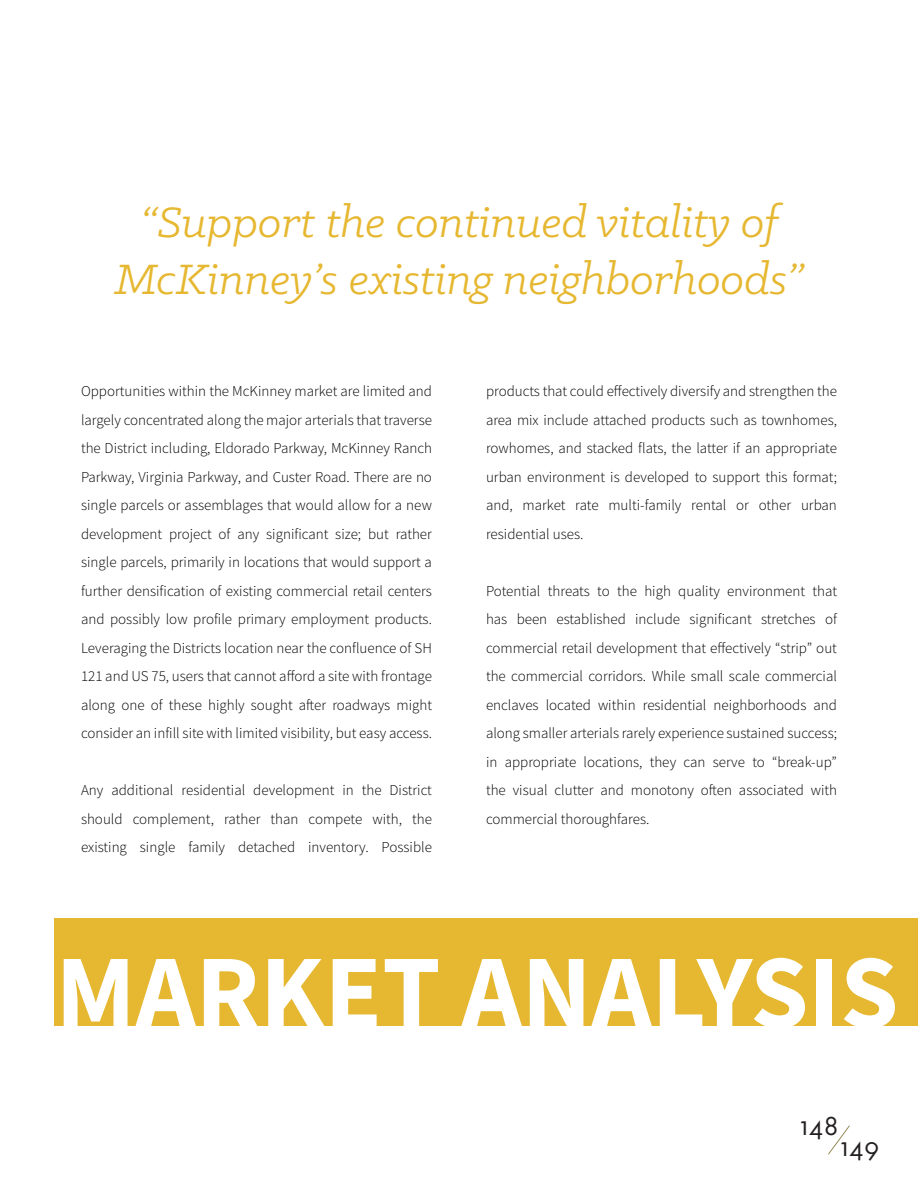
<style>
.page{position:relative;width:918px;height:1188px;background:#fff}
.page>*{position:absolute;margin:0;border:0;box-sizing:border-box;transform-origin:0 0}
.t1{font:700 105px "Source Sans Pro";color:#fff}
.t2{font:italic 48px/57.6px "Klinic Slab";color:#e6b730;text-align:center}
.t3{font:27px "Futura SCTOT";letter-spacing:-.01em;color:#231f20}
.t4{font:300 15px/28.5px "Source Sans Pro";color:#000;text-align:justify}
</style>
<div class="page">
<div style="left:54px;top:918px;width:864px;height:108px;background:#e6b730"></div>
<svg style="left:828px;top:1125px;width:22px;height:30px"></svg>
<p class="t2" style="left:115px;top:192px;width:690px">“Support the continued vitality of<br>McKinney’s existing neighborhoods”</p>
<p class="t4" style="left:81px;top:377px;width:353px">Opportunities within the McKinney market are limited and largely concentrated along the major arterials that traverse the District including, Eldorado Parkway, McKinney Ranch Parkway, Virginia Parkway, and Custer Road. There are no single parcels or assemblages that would allow for a new development project of any significant size; but rather single parcels, primarily in locations that would support a further densification of existing commercial retail centers and possibly low profile primary employment products.<br>Leveraging the Districts location near the confluence of SH 121 and US 75, users that cannot afford a site with frontage along one of these highly sought after roadways might consider an infill site with limited visibility, but easy access.</p>
<p class="t4" style="left:81px;top:776px;width:353px">Any additional residential development in the District should complement, rather than compete with, the existing single family detached inventory. Possible</p>
<p class="t4" style="left:486px;top:377px;width:353px">products that could effectively diversify and strengthen the area mix include attached products such as townhomes, rowhomes, and stacked flats, the latter if an appropriate urban environment is developed to support this format; and, market rate multi-family rental or other urban residential uses.</p>
<p class="t4" style="left:486px;top:576px;width:353px">Potential threats to the high quality environment that has been established include significant stretches of commercial retail development that effectively “strip” out the commercial corridors. While small scale commercial enclaves located within residential neighborhoods and along smaller arterials rarely experience sustained success; in appropriate locations, they can serve to “break-up” the visual clutter and monotony often associated with commercial thoroughfares.</p>
<p class="t1" style="left:56px;top:922px;width:844px">MARKET ANALYSIS</p>
<p class="t3" style="left:800px;top:1111px;width:41px">148</p>
<p class="t3" style="left:840px;top:1132px;width:41px">149</p>
</div>
